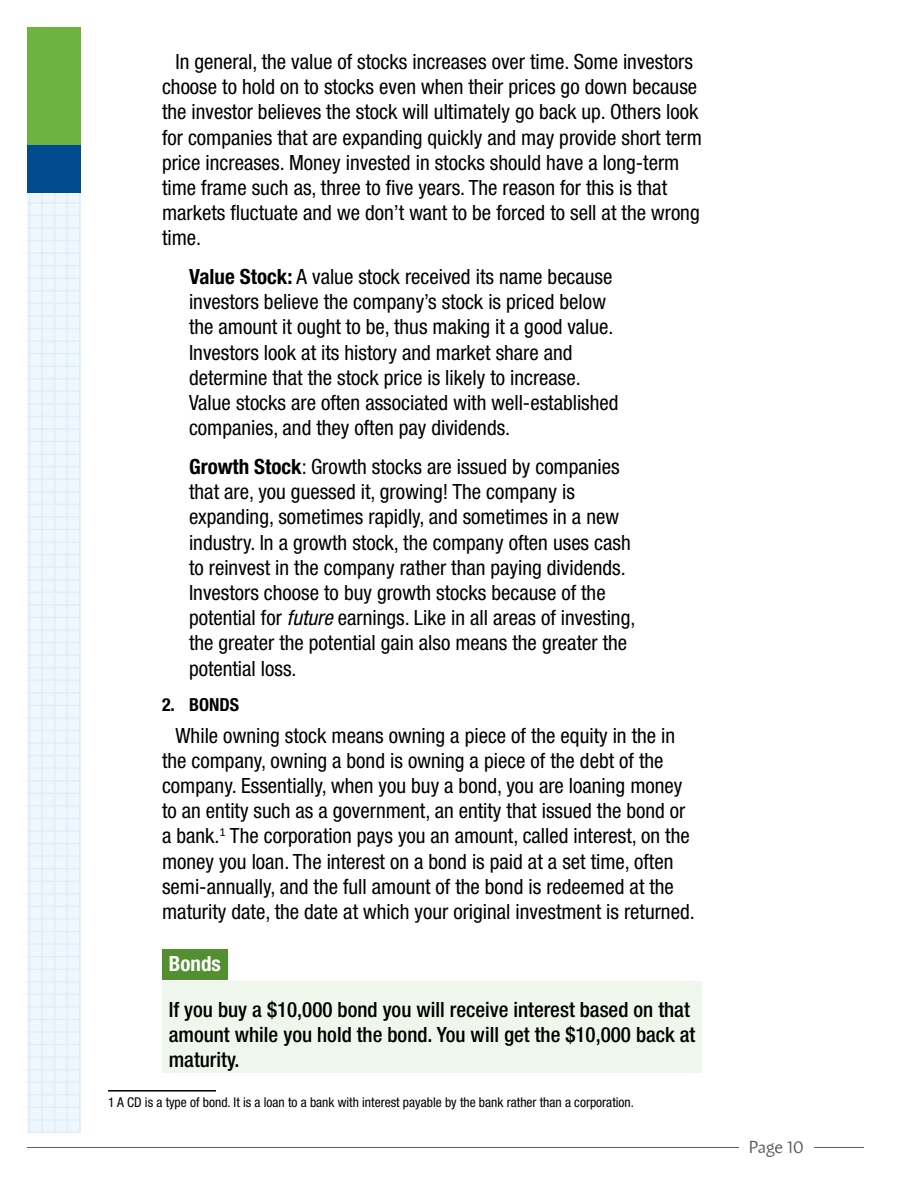
<style>
.page{position:relative;width:918px;height:1188px;background:#fff}
.page>*{position:absolute;margin:0;border:0;box-sizing:border-box;transform-origin:0 0}
.t1{font:condensed 21px/25.2px "Helvetica Neue LT Std";color:#000}
.t2{font:500 condensed 21px/25.2px "Helvetica Neue LT Std";color:#000}
.t3{font:700 condensed 21px "Helvetica Neue LT Std";color:#fff}
.t4{font:700 condensed 18px "Helvetica Neue LT Std";color:#000}
.t5{font:18px "Amira";letter-spacing:-.005em;color:#5f6062}
.t6{font:condensed 13.5px "Helvetica Neue LT Std";color:#000}
.s1{font-weight:700}
.s2{font-style:italic}
</style>
<div class="page">
<hr style="left:27px;top:1147px;width:837px;height:1px;background:#5f6062">
<div style="left:739px;top:1132px;width:74px;height:28px;background:#fff"></div>
<div style="left:27px;top:27px;width:54px;height:1105px;background:#eff7fd"></div>
<hr style="left:27px;top:202px;width:54px;height:2px;background:#dbeefa">
<hr style="left:27px;top:215px;width:54px;height:1px;background:#dbeefa">
<hr style="left:27px;top:227px;width:54px;height:2px;background:#dbeefa">
<hr style="left:27px;top:240px;width:54px;height:1px;background:#dbeefa">
<hr style="left:27px;top:252px;width:54px;height:2px;background:#dbeefa">
<hr style="left:27px;top:265px;width:54px;height:1px;background:#dbeefa">
<hr style="left:27px;top:278px;width:54px;height:1px;background:#dbeefa">
<hr style="left:27px;top:290px;width:54px;height:2px;background:#dbeefa">
<hr style="left:27px;top:303px;width:54px;height:1px;background:#dbeefa">
<hr style="left:27px;top:315px;width:54px;height:2px;background:#dbeefa">
<hr style="left:27px;top:328px;width:54px;height:1px;background:#dbeefa">
<hr style="left:27px;top:340px;width:54px;height:2px;background:#dbeefa">
<hr style="left:27px;top:353px;width:54px;height:1px;background:#dbeefa">
<hr style="left:27px;top:365px;width:54px;height:2px;background:#dbeefa">
<hr style="left:27px;top:378px;width:54px;height:1px;background:#dbeefa">
<hr style="left:27px;top:391px;width:54px;height:1px;background:#dbeefa">
<hr style="left:27px;top:403px;width:54px;height:2px;background:#dbeefa">
<hr style="left:27px;top:416px;width:54px;height:1px;background:#dbeefa">
<hr style="left:27px;top:428px;width:54px;height:2px;background:#dbeefa">
<hr style="left:27px;top:441px;width:54px;height:1px;background:#dbeefa">
<hr style="left:27px;top:453px;width:54px;height:2px;background:#dbeefa">
<hr style="left:27px;top:466px;width:54px;height:1px;background:#dbeefa">
<hr style="left:27px;top:479px;width:54px;height:1px;background:#dbeefa">
<hr style="left:27px;top:491px;width:54px;height:2px;background:#dbeefa">
<hr style="left:27px;top:504px;width:54px;height:1px;background:#dbeefa">
<hr style="left:27px;top:516px;width:54px;height:2px;background:#dbeefa">
<hr style="left:27px;top:529px;width:54px;height:1px;background:#dbeefa">
<hr style="left:27px;top:541px;width:54px;height:2px;background:#dbeefa">
<hr style="left:27px;top:554px;width:54px;height:1px;background:#dbeefa">
<hr style="left:27px;top:566px;width:54px;height:2px;background:#dbeefa">
<hr style="left:27px;top:579px;width:54px;height:1px;background:#dbeefa">
<hr style="left:27px;top:592px;width:54px;height:1px;background:#dbeefa">
<hr style="left:27px;top:604px;width:54px;height:2px;background:#dbeefa">
<hr style="left:27px;top:617px;width:54px;height:1px;background:#dbeefa">
<hr style="left:27px;top:629px;width:54px;height:2px;background:#dbeefa">
<hr style="left:27px;top:642px;width:54px;height:1px;background:#dbeefa">
<hr style="left:27px;top:654px;width:54px;height:2px;background:#dbeefa">
<hr style="left:27px;top:667px;width:54px;height:1px;background:#dbeefa">
<hr style="left:27px;top:680px;width:54px;height:1px;background:#dbeefa">
<hr style="left:27px;top:692px;width:54px;height:2px;background:#dbeefa">
<hr style="left:27px;top:705px;width:54px;height:1px;background:#dbeefa">
<hr style="left:27px;top:717px;width:54px;height:2px;background:#dbeefa">
<hr style="left:27px;top:730px;width:54px;height:1px;background:#dbeefa">
<hr style="left:27px;top:742px;width:54px;height:2px;background:#dbeefa">
<hr style="left:27px;top:755px;width:54px;height:1px;background:#dbeefa">
<hr style="left:27px;top:767px;width:54px;height:2px;background:#dbeefa">
<hr style="left:27px;top:780px;width:54px;height:1px;background:#dbeefa">
<hr style="left:27px;top:793px;width:54px;height:1px;background:#dbeefa">
<hr style="left:27px;top:805px;width:54px;height:2px;background:#dbeefa">
<hr style="left:27px;top:818px;width:54px;height:1px;background:#dbeefa">
<hr style="left:27px;top:830px;width:54px;height:2px;background:#dbeefa">
<hr style="left:27px;top:843px;width:54px;height:1px;background:#dbeefa">
<hr style="left:27px;top:855px;width:54px;height:2px;background:#dbeefa">
<hr style="left:27px;top:868px;width:54px;height:1px;background:#dbeefa">
<hr style="left:27px;top:881px;width:54px;height:1px;background:#dbeefa">
<hr style="left:27px;top:893px;width:54px;height:2px;background:#dbeefa">
<hr style="left:27px;top:906px;width:54px;height:1px;background:#dbeefa">
<hr style="left:27px;top:918px;width:54px;height:2px;background:#dbeefa">
<hr style="left:27px;top:931px;width:54px;height:1px;background:#dbeefa">
<hr style="left:27px;top:943px;width:54px;height:2px;background:#dbeefa">
<hr style="left:27px;top:956px;width:54px;height:1px;background:#dbeefa">
<hr style="left:27px;top:968px;width:54px;height:2px;background:#dbeefa">
<hr style="left:27px;top:981px;width:54px;height:1px;background:#dbeefa">
<hr style="left:27px;top:994px;width:54px;height:1px;background:#dbeefa">
<hr style="left:27px;top:1006px;width:54px;height:2px;background:#dbeefa">
<hr style="left:27px;top:1019px;width:54px;height:1px;background:#dbeefa">
<hr style="left:27px;top:1031px;width:54px;height:2px;background:#dbeefa">
<hr style="left:27px;top:1044px;width:54px;height:1px;background:#dbeefa">
<hr style="left:27px;top:1056px;width:54px;height:2px;background:#dbeefa">
<hr style="left:27px;top:1069px;width:54px;height:1px;background:#dbeefa">
<hr style="left:27px;top:1082px;width:54px;height:1px;background:#dbeefa">
<hr style="left:27px;top:1094px;width:54px;height:2px;background:#dbeefa">
<hr style="left:27px;top:1107px;width:54px;height:1px;background:#dbeefa">
<hr style="left:27px;top:1119px;width:54px;height:2px;background:#dbeefa">
<hr style="left:27px;top:1132px;width:54px;height:1px;background:#dbeefa">
<hr style="left:29px;top:27px;width:1px;height:1105px;background:#dbeefa">
<hr style="left:41px;top:27px;width:2px;height:1105px;background:#dbeefa">
<hr style="left:54px;top:27px;width:1px;height:1105px;background:#dbeefa">
<hr style="left:67px;top:27px;width:1px;height:1105px;background:#dbeefa">
<hr style="left:79px;top:27px;width:2px;height:1105px;background:#dbeefa">
<div style="left:27px;top:27px;width:54px;height:118px;background:#6cb33f"></div>
<div style="left:27px;top:145px;width:54px;height:47px;background:#004b8d"></div>
<div style="left:162px;top:950px;width:66px;height:30px;background:#528f31"></div>
<div style="left:162px;top:981px;width:540px;height:92px;background:#eff7ec"></div>
<hr style="left:108px;top:1090px;width:108px;height:2px;background:#000">
<p class="t1" style="left:162px;top:49px;width:541px;text-indent:14px">In general, the value of stocks increases over time. Some investors choose to hold on to stocks even when their prices go down because the investor believes the stock will ultimately go back up. Others look for companies that are expanding quickly and may provide short term price increases. Money invested in stocks should have a long-term time frame such as, three to five years. The reason for this is that markets fluctuate and we don’t want to be forced to sell at the wrong time.</p>
<p class="t1" style="left:189px;top:264px;width:431px"><span class="s1">Value Stock:</span> A value stock received its name because investors believe the company’s stock is priced below the amount it ought to be, thus making it a good value.<br>Investors look at its history and market share and determine that the stock price is likely to increase.<br>Value stocks are often associated with well-established companies, and they often pay dividends.</p>
<p class="t1" style="left:189px;top:454px;width:448px"><span class="s1">Growth Stock</span>: Growth stocks are issued by companies that are, you guessed it, growing! The company is expanding, sometimes rapidly, and sometimes in a new industry. In a growth stock, the company often uses cash to reinvest in the company rather than paying dividends.<br>Investors choose to buy growth stocks because of the potential for <span class="s2">future</span> earnings. Like in all areas of investing, the greater the potential gain also means the greater the potential loss.</p>
<p class="t4" style="left:162px;top:693px;width:79px">2. BONDS</p>
<p class="t1" style="left:162px;top:722px;width:534px;text-indent:14px">While owning stock means owning a piece of the equity in the in the company, owning a bond is owning a piece of the debt of the company. Essentially, when you buy a bond, you are loaning money to an entity such as a government, an entity that issued the bond or a bank.<sup>1</sup> The corporation pays you an amount, called interest, on the money you loan. The interest on a bond is paid at a set time, often semi-annually, and the full amount of the bond is redeemed at the maturity date, the date at which your original investment is returned.</p>
<p class="t3" style="left:169px;top:951px;width:54px">Bonds</p>
<p class="t2" style="left:169px;top:996px;width:528px">If you buy a $10,000 bond you will receive interest based on that amount while you hold the bond. You will get the $10,000 back at maturity.</p>
<p class="t6" style="left:108px;top:1094px;width:528px">1 A CD is a type of bond. It is a loan to a bank with interest payable by the bank rather than a corporation.</p>
<p class="t5" style="left:749px;top:1137px;width:57px">Page 10</p>
</div>
